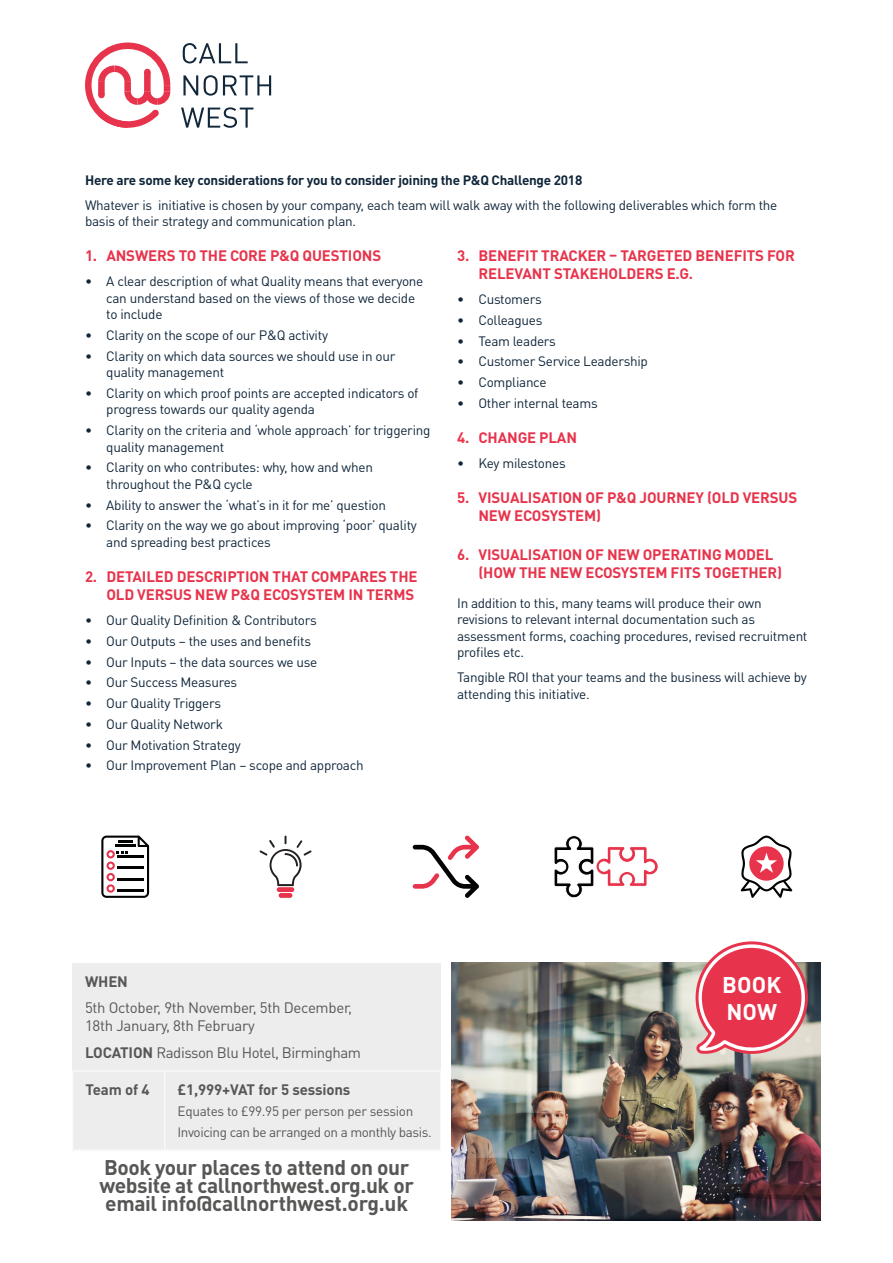
<style>
.page{position:relative;width:893px;height:1263px;background:#fff}
.page>*{position:absolute;margin:0;border:0;box-sizing:border-box;transform-origin:0 0}
.t1{font:700 22.5px/27px "DIN Pro";letter-spacing:.01em;color:#fff}
.Heading_3{font:700 21px/18px "DIN Pro";letter-spacing:-.02em;color:#575756}
.t2{font:700 15px/18px "DIN Pro";letter-spacing:-.01em;color:#e7344c}
.Heading_3-2{font:15px/18px "DIN Pro";letter-spacing:-.02em;color:#575756}
.Body{font:700 15px "DIN Pro";letter-spacing:-.01em;color:#575756}
.Heading_3-3{font:700 15px "DIN Pro";color:#575756}
.Heading_1{font:13.5px/16.5px "DIN Pro";letter-spacing:-.02em;color:#10263a}
.Body-2{font:13.5px "DIN Pro";letter-spacing:-.03em;color:#575756}
.Heading_1-2{font:700 13.5px "DIN Pro";letter-spacing:-.02em;color:#10263a}
.s1{font-weight:700}
</style>
<div class="page">
<img style="left:452px;top:963px;width:369px;height:257px">
<svg style="left:689px;top:941px;width:120px;height:114px"></svg>
<div style="left:72px;top:963px;width:369px;height:108px;background:#ededed"></div>
<div style="left:72px;top:1071px;width:369px;height:79px;background:#ededed"></div>
<hr style="left:72px;top:1071px;width:1px;height:79px;background:#fff">
<hr style="left:164px;top:1071px;width:1px;height:79px;background:#fff">
<hr style="left:440px;top:1071px;width:1px;height:79px;background:#fff">
<hr style="left:72px;top:1071px;width:93px;height:1px;background:#fff">
<hr style="left:165px;top:1071px;width:276px;height:1px;background:#fff">
<svg style="left:101px;top:835px;width:48px;height:63px"></svg>
<div style="left:277px;top:887px;width:17px;height:5px;background:#e7344c;border-radius:2px"></div>
<div style="left:279px;top:893px;width:13px;height:5px;background:#e7344c;border-radius:2px"></div>
<svg style="left:259px;top:835px;width:53px;height:51px"></svg>
<svg style="left:413px;top:835px;width:66px;height:63px"></svg>
<svg style="left:741px;top:835px;width:51px;height:63px"></svg>
<svg style="left:554px;top:835px;width:105px;height:63px"></svg>
<svg style="left:181px;top:107px;width:72px;height:21px"></svg>
<svg style="left:183px;top:75px;width:88px;height:21px"></svg>
<svg style="left:183px;top:43px;width:65px;height:20px"></svg>
<svg style="left:85px;top:42px;width:86px;height:86px"></svg>
<p class="Heading_1-2" style="left:85px;top:171px;width:499px">Here are some key considerations for you to consider joining the P&amp;Q Challenge 2018</p>
<p class="Heading_1" style="left:85px;top:196px;width:694px">Whatever is initiative is chosen by your company, each team will walk away with the following deliverables which form the basis of their strategy and communication plan.</p>
<p class="t2" style="left:85px;top:246px;width:298px">1. ANSWERS TO THE CORE P&amp;Q QUESTIONS</p>
<p class="Heading_1" style="left:106px;top:272px;width:319px;text-indent:-21px">• A clear description of what Quality means that everyone can understand based on the views of those we decide to include</p>
<p class="Heading_1" style="left:85px;top:326px;width:244px">• Clarity on the scope of our P&amp;Q activity</p>
<p class="Heading_1" style="left:106px;top:347px;width:291px;text-indent:-21px">• Clarity on which data sources we should use in our quality management</p>
<p class="Heading_1" style="left:106px;top:384px;width:314px;text-indent:-21px">• Clarity on which proof points are accepted indicators of progress towards our quality agenda</p>
<p class="Heading_1" style="left:106px;top:421px;width:326px;text-indent:-21px">• Clarity on the criteria and ‘whole approach’ for triggering quality management</p>
<p class="Heading_1" style="left:106px;top:459px;width:268px;text-indent:-21px">• Clarity on who contributes: why, how and when throughout the P&amp;Q cycle</p>
<p class="Heading_1" style="left:85px;top:496px;width:302px">• Ability to answer the ‘what’s in it for me’ question</p>
<p class="Heading_1" style="left:106px;top:517px;width:312px;text-indent:-21px">• Clarity on the way we go about improving ‘poor’ quality and spreading best practices</p>
<p class="t2" style="left:85px;top:567px;width:334px;text-align:right">2. DETAILED DESCRIPTION THAT COMPARES THE<br>OLD VERSUS NEW P&amp;Q ECOSYSTEM IN TERMS</p>
<p class="Heading_1" style="left:85px;top:611px;width:233px">• Our Quality Definition &amp; Contributors</p>
<p class="Heading_1" style="left:85px;top:632px;width:228px">• Our Outputs – the uses and benefits</p>
<p class="Heading_1" style="left:85px;top:653px;width:234px">• Our Inputs – the data sources we use</p>
<p class="Heading_1" style="left:85px;top:674px;width:154px">• Our Success Measures</p>
<p class="Heading_1" style="left:85px;top:694px;width:138px">• Our Quality Triggers</p>
<p class="Heading_1" style="left:85px;top:715px;width:139px">• Our Quality Network</p>
<p class="Heading_1" style="left:85px;top:736px;width:157px">• Our Motivation Strategy</p>
<p class="Heading_1" style="left:85px;top:757px;width:280px">• Our Improvement Plan – scope and approach</p>
<p class="t2" style="left:478px;top:246px;width:318px;text-indent:-21px">3. BENEFIT TRACKER – TARGETED BENEFITS FOR<br>RELEVANT STAKEHOLDERS E.G.</p>
<p class="Heading_1" style="left:457px;top:290px;width:86px">• Customers</p>
<p class="Heading_1" style="left:457px;top:311px;width:87px">• Colleagues</p>
<p class="Heading_1" style="left:457px;top:332px;width:100px">• Team leaders</p>
<p class="Heading_1" style="left:457px;top:353px;width:192px">• Customer Service Leadership</p>
<p class="Heading_1" style="left:457px;top:373px;width:91px">• Compliance</p>
<p class="Heading_1" style="left:457px;top:394px;width:142px">• Other internal teams</p>
<p class="t2" style="left:457px;top:428px;width:121px">4. CHANGE PLAN</p>
<p class="Heading_1" style="left:457px;top:454px;width:110px">• Key milestones</p>
<p class="t2" style="left:478px;top:488px;width:320px;text-indent:-21px">5. VISUALISATION OF P&amp;Q JOURNEY (OLD VERSUS<br>NEW ECOSYSTEM)</p>
<p class="t2" style="left:478px;top:545px;width:305px;text-indent:-21px">6. VISUALISATION OF NEW OPERATING MODEL (HOW THE NEW ECOSYSTEM FITS TOGETHER)</p>
<p class="Heading_1" style="left:457px;top:594px;width:352px">In addition to this, many teams will produce their own revisions to relevant internal documentation such as assessment forms, coaching procedures, revised recruitment profiles etc.</p>
<p class="Heading_1" style="left:457px;top:668px;width:351px">Tangible ROI that your teams and the business will achieve by attending this initiative.</p>
<p class="Heading_3-3" style="left:85px;top:971px;width:44px">WHEN</p>
<p class="Heading_3-2" style="left:85px;top:998px;width:269px">5th October, 9th November, 5th December,<br>18th January, 8th February</p>
<p class="Heading_3-2" style="left:85px;top:1043px;width:277px"><span class="s1">LOCATION</span> Radisson Blu Hotel, Birmingham</p>
<p class="Body" style="left:85px;top:1080px;width:66px">Team of 4</p>
<p class="Body" style="left:178px;top:1080px;width:174px">£1,999+VAT for 5 sessions</p>
<p class="Body-2" style="left:178px;top:1102px;width:237px">Equates to £99.95 per person per session</p>
<p class="Body-2" style="left:178px;top:1123px;width:256px">Invoicing can be arranged on a monthly basis.</p>
<p class="Heading_3" style="left:100px;top:1158px;width:316px">Book your places to attend on our website at callnorthwest.org.uk or email info@callnorthwest.org.uk</p>
<p class="t1" style="left:722px;top:970px;width:61px">BOOK<br>NOW</p>
</div>
